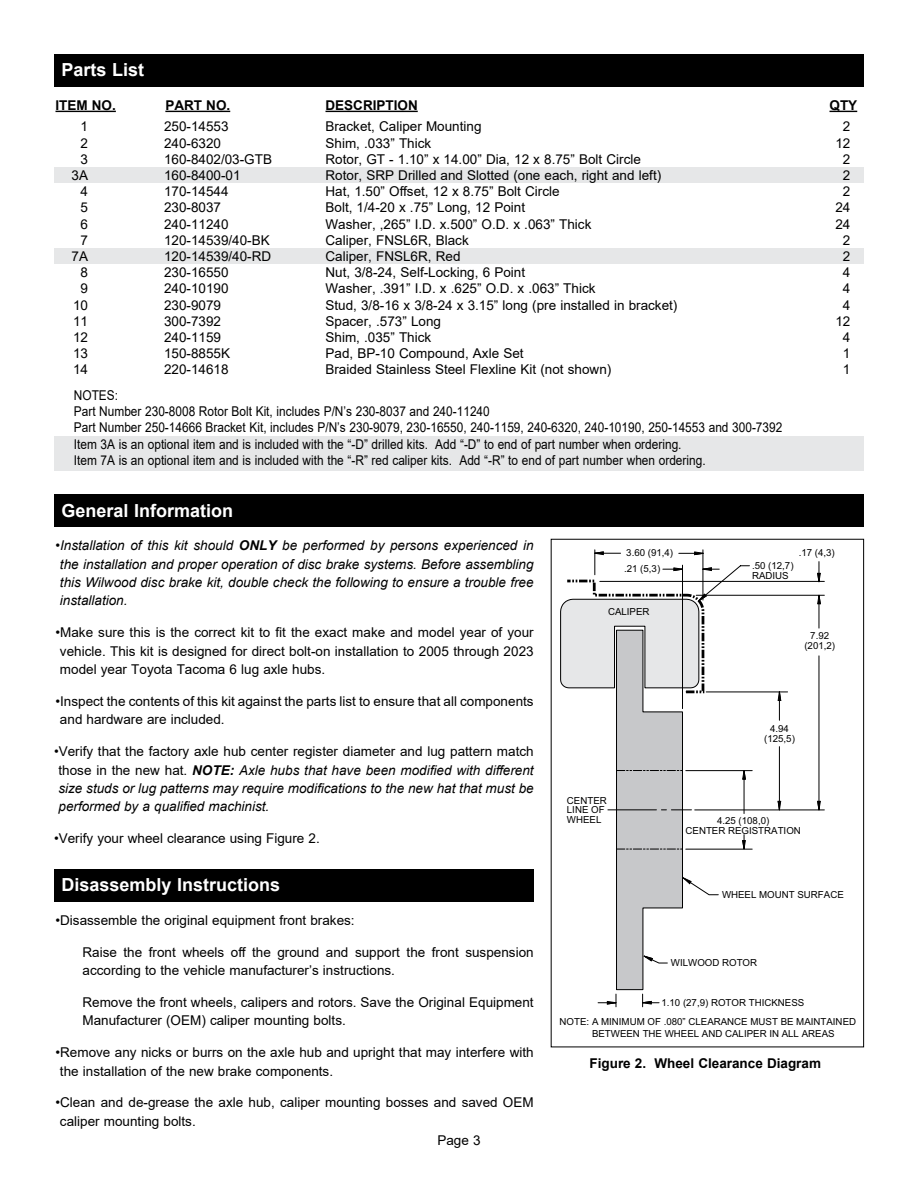
<style>
.page{position:relative;width:918px;height:1188px;background:#fff}
.page>*{position:absolute;margin:0;border:0;box-sizing:border-box;transform-origin:0 0}
.t1{font:700 18px "Arial";color:#fff}
.t2{font:13.5px/16.2px "Arial";color:#000}
.t3{font:italic 13.5px/18.3px "Arial";color:#000;text-align:justify}
.t4{font:13.5px/16.2px "Arial";color:#000;scale:.88 1}
.t5{font:700 13.5px "Arial";color:#000}
.t6{font:9.75px/9.8px "Arial";color:#000}
.s1{font-style:normal}
.s2{font-weight:700}
</style>
<div class="page">
<div style="left:54px;top:54px;width:810px;height:32px;background:#000"></div>
<hr style="left:696px;top:595px;width:128px;height:1px;background:#000">
<hr style="left:695px;top:810px;width:129px;height:1px;background:#000">
<hr style="left:600px;top:581px;width:224px;height:1px;background:#000">
<svg style="left:560px;top:549px;width:261px;height:458px"></svg>
<div style="left:551px;top:539px;width:313px;height:508px;border:1px solid #000"></div>
<div style="left:54px;top:436px;width:810px;height:35px;background:#e6e7e8"></div>
<div style="left:54px;top:167px;width:810px;height:15px;background:#e6e7e8"></div>
<div style="left:54px;top:248px;width:810px;height:16px;background:#e6e7e8"></div>
<hr style="left:56px;top:111px;width:60px;height:1px;background:#000">
<hr style="left:165px;top:111px;width:65px;height:1px;background:#000">
<hr style="left:326px;top:111px;width:92px;height:1px;background:#000">
<svg style="left:830px;top:111px;width:27px;height:1px"></svg>
<div style="left:54px;top:495px;width:810px;height:32px;background:#000"></div>
<div style="left:54px;top:869px;width:480px;height:33px;background:#000"></div>
<h1 class="t1" style="left:62px;top:57px;width:84px">Parts List</h1>
<p class="t5" style="left:56px;top:96px;width:62px">ITEM NO.</p>
<p class="t5" style="left:165px;top:96px;width:66px">PART NO.</p>
<p class="t5" style="left:326px;top:96px;width:94px">DESCRIPTION</p>
<p class="t5" style="left:830px;top:96px;width:29px">QTY</p>
<p class="t2" style="left:164px;top:119px;width:110px">250-14553<br>240-6320<br>160-8402/03-GTB<br>160-8400-01<br>170-14544<br>230-8037<br>240-11240<br>120-14539/40-BK<br>120-14539/40-RD<br>230-16550<br>240-10190<br>230-9079<br>300-7392<br>240-1159<br>150-8855K<br>220-14618</p>
<p class="t2" style="left:325px;top:119px;width:353px">Bracket, Caliper Mounting<br>Shim, .033” Thick<br>Rotor, GT - 1.10” x 14.00” Dia, 12 x 8.75” Bolt Circle Rotor, SRP Drilled and Slotted (one each, right and left)<br>Hat, 1.50” Offset, 12 x 8.75” Bolt Circle<br>Bolt, 1/4-20 x .75” Long, 12 Point<br>Washer, ,265” I.D. x.500” O.D. x .063” Thick<br>Caliper, FNSL6R, Black<br>Caliper, FNSL6R, Red<br>Nut, 3/8-24, Self-Locking, 6 Point<br>Washer, .391” I.D. x .625” O.D. x .063” Thick<br>Stud, 3/8-16 x 3/8-24 x 3.15” long (pre installed in bracket)<br>Spacer, .573” Long<br>Shim, .035” Thick<br>Pad, BP-10 Compound, Axle Set<br>Braided Stainless Steel Flexline Kit (not shown)</p>
<p class="t2" style="left:72px;top:119px;width:18px;text-align:right">1<br>2<br>3<br>3A<br>4<br>5<br>6<br>7<br>7A<br>8<br>9<br>10<br>11<br>12<br>13<br>14</p>
<p class="t2" style="left:835px;top:119px;width:17px;text-align:center">2<br>12<br>2<br>2<br>2<br>24<br>24<br>2<br>2<br>4<br>4<br>4<br>12<br>4<br>1<br>1</p>
<p class="t4" style="left:74px;top:387px;width:807px">NOTES:<br>Part Number 230-8008 Rotor Bolt Kit, includes P/N’s 230-8037 and 240-11240<br>Part Number 250-14666 Bracket Kit, includes P/N’s 230-9079, 230-16550, 240-1159, 240-6320, 240-10190, 250-14553 and 300-7392<br>Item 3A is an optional item and is included with the “-D” drilled kits. Add “-D” to end of part number when ordering.<br>Item 7A is an optional item and is included with the “-R” red caliper kits. Add “-R” to end of part number when ordering.</p>
<h1 class="t1" style="left:62px;top:498px;width:173px">General Information</h1>
<p class="t3" style="left:60px;top:537px;width:475px;text-indent:-4px"><span class="s1">•</span>Installation of this kit should <span class="s2">ONLY</span> be performed by persons experienced in the installation and proper operation of disc brake systems. Before assembling this Wilwood disc brake kit, double check the following to ensure a trouble free installation.</p>
<p class="t2" style="left:60px;top:623px;width:475px;line-height:18.3px;text-align:justify;text-indent:-4px">•Make sure this is the correct kit to fit the exact make and model year of your vehicle. This kit is designed for direct bolt-on installation to 2005 through 2023 model year Toyota Tacoma 6 lug axle hubs.</p>
<p class="t2" style="left:60px;top:692px;width:475px;line-height:18.3px;text-indent:-4px">•Inspect the contents of this kit against the parts list to ensure that all components and hardware are included.</p>
<p class="t3" style="left:58px;top:743px;width:477px;text-indent:-4px"><span class="s1">•Verify that the factory axle hub center register diameter and lug pattern match those in the new hat.</span> <span class="s2">NOTE:</span> Axle hubs that have been modified with different size studs or lug patterns may require modifications to the new hat that must be performed by a qualified machinist.</p>
<p class="t2" style="left:54px;top:830px;width:267px">•Verify your wheel clearance using Figure 2.</p>
<h1 class="t1" style="left:62px;top:872px;width:220px">Disassembly Instructions</h1>
<p class="t2" style="left:56px;top:912px;width:301px">•Disassemble the original equipment front brakes:</p>
<p class="t2" style="left:82px;top:943px;width:453px;line-height:18.3px">Raise the front wheels off the ground and support the front suspension according to the vehicle manufacturer’s instructions.</p>
<p class="t2" style="left:82px;top:993px;width:453px;line-height:18.3px">Remove the front wheels, calipers and rotors. Save the Original Equipment<br>Manufacturer (OEM) caliper mounting bolts.</p>
<p class="t2" style="left:60px;top:1043px;width:475px;line-height:18.3px;text-indent:-4px">•Remove any nicks or burrs on the axle hub and upright that may interfere with the installation of the new brake components.</p>
<p class="t2" style="left:60px;top:1093px;width:475px;line-height:18.3px;text-indent:-4px">•Clean and de-grease the axle hub, caliper mounting bosses and saved OEM caliper mounting bolts.</p>
<p class="t2" style="left:437px;top:1132px;width:45px">Page 3</p>
<p class="t6" style="left:626px;top:547px;width:48px">3.60 (91,4)</p>
<p class="t6" style="left:799px;top:547px;width:38px">.17 (4,3)</p>
<p class="t6" style="left:624px;top:563px;width:38px">.21 (5,3)</p>
<p class="t6" style="left:608px;top:607px;width:43px">CALIPER</p>
<p class="t6" style="left:752px;top:561px;width:43px">.50 (12,7)<br>RADIUS</p>
<p class="t6" style="left:804px;top:631px;width:32px;text-align:center">7.92 (201,2)</p>
<p class="t6" style="left:567px;top:795px;width:41px">CENTER<br>LINE OF<br>WHEEL</p>
<p class="t6" style="left:764px;top:723px;width:32px;text-align:center">4.94 (125,5)</p>
<p class="t6" style="left:686px;top:816px;width:117px;text-align:center">4.25 (108,0)<br>CENTER REGISTRATION</p>
<p class="t6" style="left:722px;top:890px;width:123px">WHEEL MOUNT SURFACE</p>
<p class="t6" style="left:671px;top:958px;width:88px">WILWOOD ROTOR</p>
<p class="t6" style="left:661px;top:997px;width:144px">1.10 (27,9) ROTOR THICKNESS</p>
<p class="t6" style="left:592px;top:1016px;width:266px;line-height:11.7px;text-indent:-32px">NOTE: A MINIMUM OF .080” CLEARANCE MUST BE MAINTAINED<br>BETWEEN THE WHEEL AND CALIPER IN ALL AREAS</p>
<p class="t5" style="left:590px;top:1053px;width:233px">Figure 2. Wheel Clearance Diagram</p>
</div>
